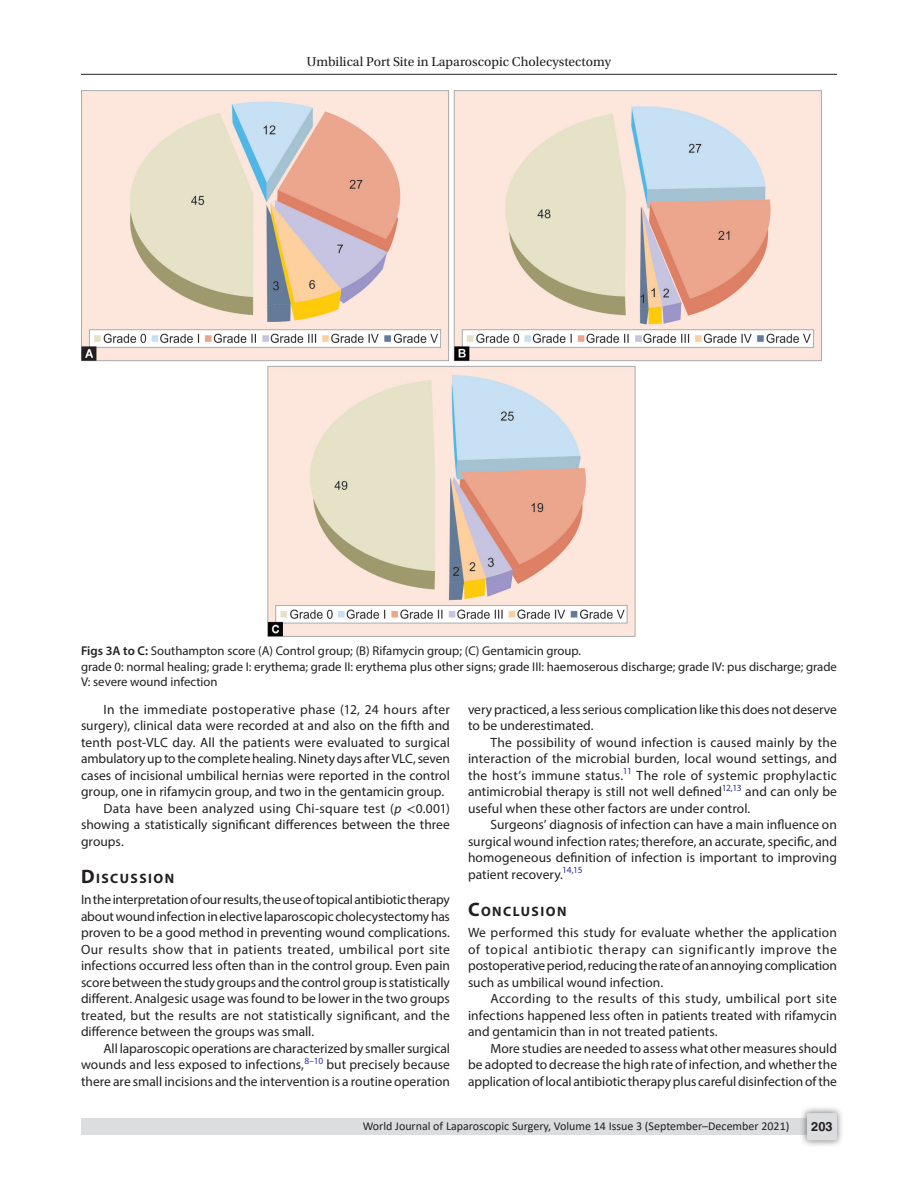
<style>
.page{position:relative;width:918px;height:1188px;background:#fff}
.page>*{position:absolute;margin:0;border:0;box-sizing:border-box;transform-origin:0 0}
.Head-1{font:700 13.65px "Myriad Pro";letter-spacing:.105em;color:#231f20}
.Para-Indent{font:13.5px/16.5px "Myriad Pro";color:#231f20;text-align:justify}
.Para-NoIndent{font:13.5px/16.5px "Myriad Pro";color:#231f20;text-align:justify}
.t1{font:13.5px "Utopia Std";color:#231f20}
.FigCaption{font:12.75px/15.3px "Myriad Pro";color:#231f20}
.t2{font:700 12.75px "Helvetica LT Std";color:#231f20}
.t3{font:12px "Calibri";color:#231f20}
.s1{font-weight:600}
.s2{font-style:italic}
.s3{font-family:"STIX General"}
.s4{font-size:19.5px}
</style>
<div class="page">
<hr style="left:81px;top:74px;width:756px;height:1px;background:#231f20">
<div style="left:81px;top:1119px;width:756px;height:16px;background:#dcdddf"></div>
<div style="left:800px;top:1106px;width:44px;height:41px;background:#231f20;opacity:.61"></div>
<div style="left:807px;top:1113px;width:30px;height:27px;background:#dcdddf;border-radius:2px"></div>
<img style="left:81px;top:90px;width:741px;height:547px">
<p class="t1" style="left:307px;top:55px;width:306px">Umbilical Port Site in Laparoscopic Cholecystectomy</p>
<p class="FigCaption" style="left:81px;top:643px;width:502px"><span class="s1">Figs 3A to C:</span> Southampton score (A) Control group; (B) Rifamycin group; (C) Gentamicin group.</p>
<p class="FigCaption" style="left:81px;top:659px;width:757px">grade 0: normal healing; grade I: erythema; grade II: erythema plus other signs; grade III: haemoserous discharge; grade IV: pus discharge; grade<br>V: severe wound infection</p>
<p class="Para-Indent" style="left:81px;top:701px;width:371px;text-indent:22px">In the immediate postoperative phase (12, 24 hours after surgery), clinical data were recorded at and also on the fifth and tenth post-VLC day. All the patients were evaluated to surgical ambulatory up to the complete healing. Ninety days after VLC, seven cases of incisional umbilical hernias were reported in the control group, one in rifamycin group, and two in the gentamicin group.</p>
<p class="Para-Indent" style="left:81px;top:800px;width:371px;text-indent:22px">Data have been analyzed using Chi-square test (<span class="s2">p</span> <span class="s3">&lt;</span>0.001) showing a statistically significant differences between the three groups.</p>
<p class="Head-1" style="left:81px;top:870px;width:95px"><span class="s4">D</span>ISCUSSION</p>
<p class="Para-NoIndent" style="left:81px;top:891px;width:371px">In the interpretation of our results, the use of topical antibiotic therapy about wound infection in elective laparoscopic cholecystectomy has proven to be a good method in preventing wound complications.<br>Our results show that in patients treated, umbilical port site infections occurred less often than in the control group. Even pain score between the study groups and the control group is statistically different. Analgesic usage was found to be lower in the two groups treated, but the results are not statistically significant, and the difference between the groups was small.</p>
<p class="Para-Indent" style="left:81px;top:1040px;width:371px;text-indent:22px">All laparoscopic operations are characterized by smaller surgical wounds and less exposed to infections,<sup>8–10</sup> but precisely because there are small incisions and the intervention is a routine operation</p>
<p class="Para-Indent" style="left:468px;top:701px;width:371px">very practiced, a less serious complication like this does not deserve to be underestimated.</p>
<p class="Para-Indent" style="left:468px;top:734px;width:371px;text-indent:22px">The possibility of wound infection is caused mainly by the interaction of the microbial burden, local wound settings, and the host’s immune status.<sup>11</sup> The role of systemic prophylactic antimicrobial therapy is still not well defined<sup>12,13</sup> and can only be useful when these other factors are under control.</p>
<p class="Para-Indent" style="left:468px;top:816px;width:371px;text-indent:22px">Surgeons’ diagnosis of infection can have a main influence on surgical wound infection rates; therefore, an accurate, specific, and homogeneous definition of infection is important to improving patient recovery.<sup>14,15</sup></p>
<p class="Head-1" style="left:468px;top:903px;width:100px"><span class="s4">C</span>ONCLUSION</p>
<p class="Para-NoIndent" style="left:468px;top:924px;width:371px">We performed this study for evaluate whether the application of topical antibiotic therapy can significantly improve the postoperative period, reducing the rate of an annoying complication such as umbilical wound infection.</p>
<p class="Para-Indent" style="left:468px;top:990px;width:370px;text-indent:22px">According to the results of this study, umbilical port site infections happened less often in patients treated with rifamycin and gentamicin than in not treated patients.</p>
<p class="Para-Indent" style="left:468px;top:1040px;width:371px;text-indent:22px">More studies are needed to assess what other measures should be adopted to decrease the high rate of infection, and whether the application of local antibiotic therapy plus careful disinfection of the</p>
<p class="t3" style="left:363px;top:1117px;width:428px">World Journal of Laparoscopic Surgery, Volume 14 Issue 3 (September–December 2021)</p>
<p class="t2" style="left:811px;top:1119px;width:23px">203</p>
</div>
